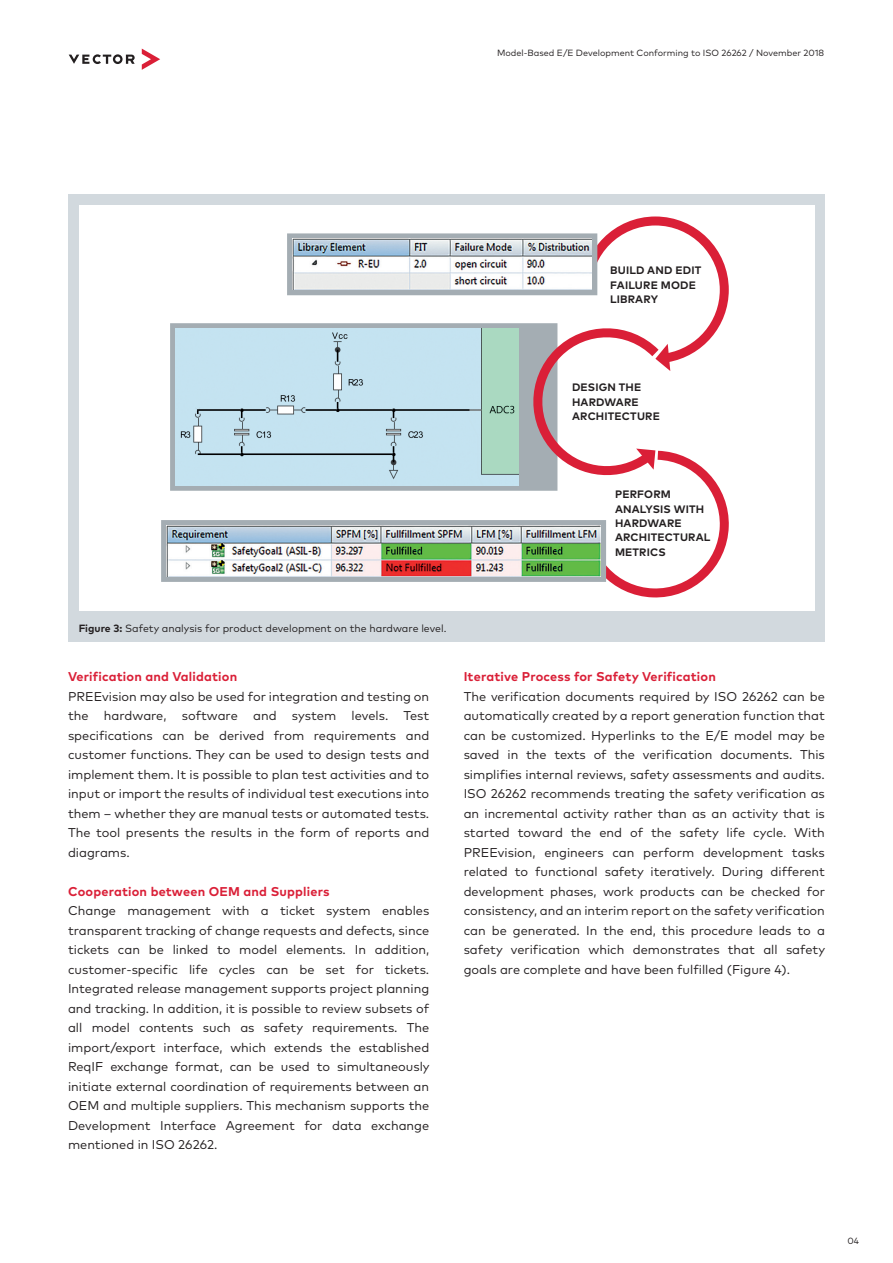
<style>
.page{position:relative;width:893px;height:1263px;background:#fff}
.page>*{position:absolute;margin:0;border:0;box-sizing:border-box;transform-origin:0 0}
.t1{font:12.75px/19.5px "Mark Pro";color:#231f20;text-align:justify}
.t2{font:700 12.75px "Mark Pro";letter-spacing:.015em;color:#da1f37}
.t3{font:700 10.8px/14.4px "Mark Pro";letter-spacing:.015em;color:#231f20}
.t4{font:10.5px "Mark Pro";color:#231f20}
.t5{font:9px "Mark Pro";color:#231f20}
.s1{font-weight:700}
</style>
<div class="page">
<svg style="left:142px;top:49px;width:18px;height:21px"></svg>
<svg style="left:69px;top:54px;width:66px;height:10px"></svg>
<div style="left:68px;top:194px;width:757px;height:448px;background:#d2d9de"></div>
<div style="left:79px;top:205px;width:735px;height:405px;background:#fff"></div>
<svg style="left:161px;top:216px;width:568px;height:382px"></svg>
<img style="left:167px;top:525px;width:434px;height:51px">
<img style="left:292px;top:239px;width:300px;height:51px">
<p class="t5" style="left:497px;top:46px;width:329px">Model-Based E/E Development Conforming to ISO 26262 / November 2018</p>
<p class="t3" style="left:610px;top:262px;width:93px">BUILD AND EDIT<br>FAILURE MODE<br>LIBRARY</p>
<p class="t3" style="left:572px;top:379px;width:89px">DESIGN THE<br>HARDWARE<br>ARCHITECTURE</p>
<p class="t3" style="left:615px;top:486px;width:97px">PERFORM<br>ANALYSIS WITH<br>HARDWARE<br>ARCHITECTURAL<br>METRICS</p>
<p class="t4" style="left:79px;top:620px;width:369px"><span class="s1">Figure 3:</span> Safety analysis for product development on the hardware level.</p>
<p class="t2" style="left:68px;top:667px;width:171px">Verification and Validation</p>
<p class="t1" style="left:68px;top:685px;width:363px">PREEvision may also be used for integration and testing on the hardware, software and system levels. Test specifications can be derived from requirements and customer functions. They can be used to design tests and implement them. It is possible to plan test activities and to input or import the results of individual test executions into them – whether they are manual tests or automated tests.<br>The tool presents the results in the form of reports and diagrams.</p>
<p class="t2" style="left:68px;top:881px;width:263px">Cooperation between OEM and Suppliers</p>
<p class="t1" style="left:68px;top:900px;width:363px">Change management with a ticket system enables transparent tracking of change requests and defects, since tickets can be linked to model elements. In addition, customer-specific life cycles can be set for tickets.<br>Integrated release management supports project planning and tracking. In addition, it is possible to review subsets of all model contents such as safety requirements. The import/export interface, which extends the established ReqIF exchange format, can be used to simultaneously initiate external coordination of requirements between an OEM and multiple suppliers. This mechanism supports the Development Interface Agreement for data exchange mentioned in ISO 26262.</p>
<p class="t2" style="left:464px;top:667px;width:254px">Iterative Process for Safety Verification</p>
<p class="t1" style="left:464px;top:685px;width:363px">The verification documents required by ISO 26262 can be automatically created by a report generation function that can be customized. Hyperlinks to the E/E model may be saved in the texts of the verification documents. This simplifies internal reviews, safety assessments and audits.<br>ISO 26262 recommends treating the safety verification as an incremental activity rather than as an activity that is started toward the end of the safety life cycle. With PREEvision, engineers can perform development tasks related to functional safety iteratively. During different development phases, work products can be checked for consistency, and an interim report on the safety verification can be generated. In the end, this procedure leads to a safety verification which demonstrates that all safety goals are complete and have been fulfilled (Figure 4).</p>
<p class="t5" style="left:847px;top:1234px;width:13px">04</p>
</div>
